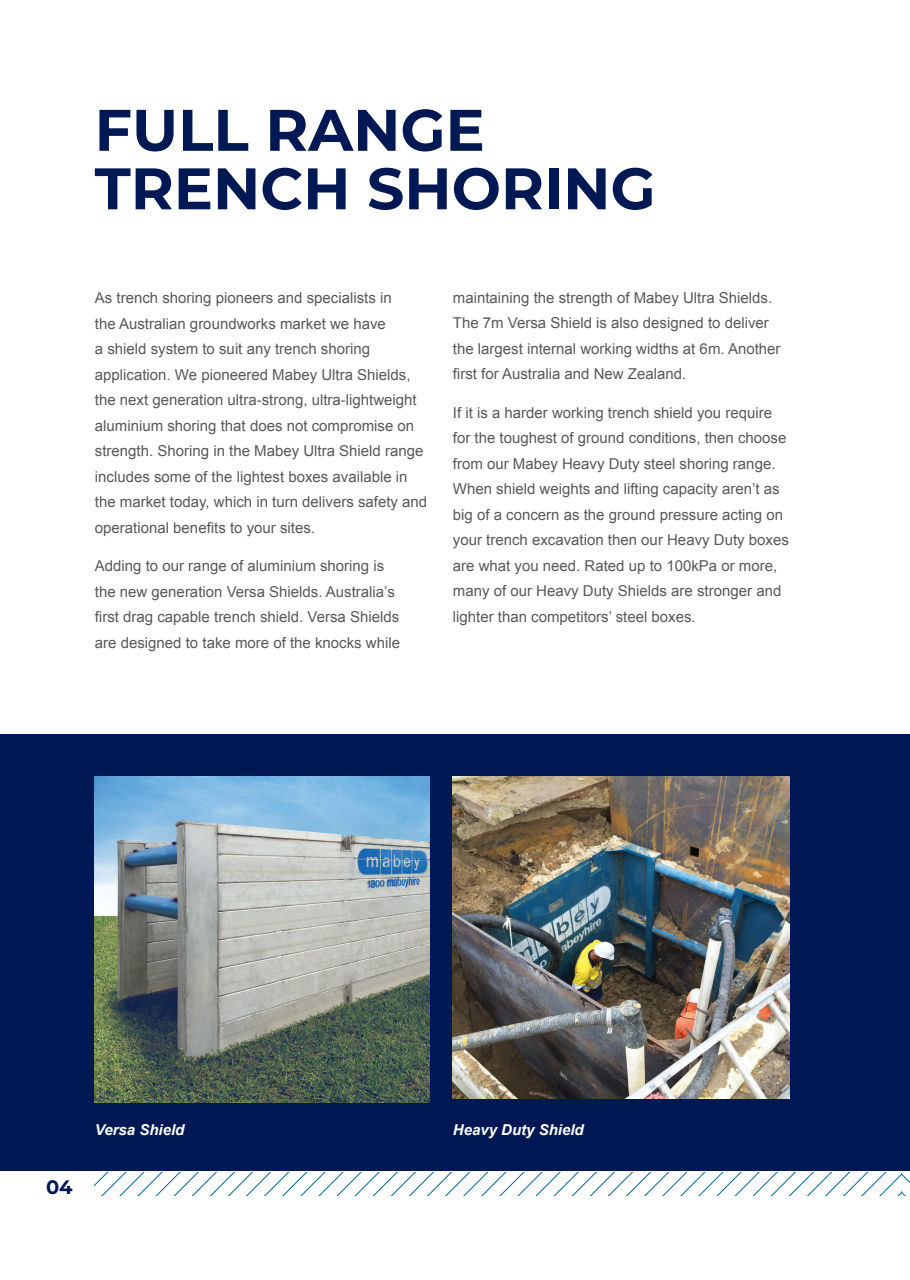
<style>
.page{position:relative;width:910px;height:1280px;background:#fff}
.page>*{position:absolute;margin:0;border:0;box-sizing:border-box;transform-origin:0 0}
.t1{font:700 58.5px "Montserrat";color:#001954}
.t2{font:700 19.5px "Montserrat";color:#001954}
.t3{font:15px/25.5px "Arial";color:#57585a}
.t4{font:italic 700 15px "Arial";color:#fff}
</style>
<div class="page">
<svg style="left:95px;top:1172px;width:815px;height:24px"></svg>
<div style="left:0;top:735px;width:910px;height:436px;background:#001954"></div>
<img style="left:95px;top:777px;width:334px;height:325px">
<img style="left:453px;top:777px;width:336px;height:321px">
<p class="t1" style="left:95px;top:88px;width:392px">FULL RANGE</p>
<p class="t1" style="left:95px;top:146px;width:562px">TRENCH SHORING</p>
<p class="t3" style="left:95px;top:285px;width:334px">As trench shoring pioneers and specialists in<br>the Australian groundworks market we have<br>a shield system to suit any trench shoring application. We pioneered Mabey Ultra Shields, the next generation ultra-strong, ultra-lightweight aluminium shoring that does not compromise on strength. Shoring in the Mabey Ultra Shield range includes some of the lightest boxes available in the market today, which in turn delivers safety and operational benefits to your sites.</p>
<p class="t3" style="left:95px;top:553px;width:307px">Adding to our range of aluminium shoring is the new generation Versa Shields. Australia’s first drag capable trench shield. Versa Shields are designed to take more of the knocks while</p>
<p class="t3" style="left:453px;top:285px;width:329px">maintaining the strength of Mabey Ultra Shields.<br>The 7m Versa Shield is also designed to deliver the largest internal working widths at 6m. Another first for Australia and New Zealand.</p>
<p class="t3" style="left:453px;top:400px;width:337px">If it is a harder working trench shield you require for the toughest of ground conditions, then choose from our Mabey Heavy Duty steel shoring range.<br>When shield weights and lifting capacity aren’t as big of a concern as the ground pressure acting on your trench excavation then our Heavy Duty boxes are what you need. Rated up to 100kPa or more, many of our Heavy Duty Shields are stronger and lighter than competitors’ steel boxes.</p>
<p class="t2" style="left:46px;top:1173px;width:28px">04</p>
<p class="t4" style="left:95px;top:1120px;width:91px">Versa Shield</p>
<p class="t4" style="left:453px;top:1120px;width:132px">Heavy Duty Shield</p>
</div>
